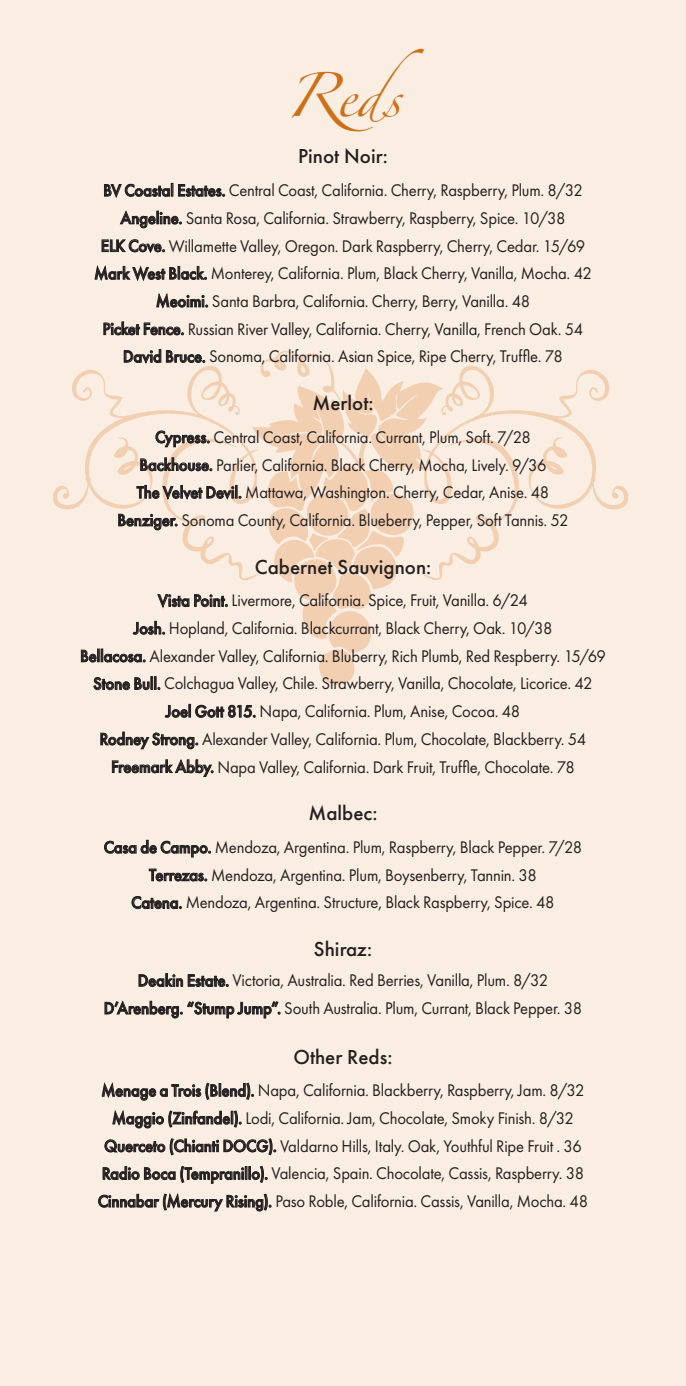
<style>
.page{position:relative;width:686px;height:1386px;background:#fff}
.page>*{position:absolute;margin:0;border:0;box-sizing:border-box;transform-origin:0 0}
.category{font:39.73px "Zapfino";color:#ce7018}
.menu_item{font:500 21px "Futura PT";color:#231f20}
.menu_item-2{font:17.5px "Futura PT";letter-spacing:-.015em;color:#231f20;scale:.95 1}
.s1{font-weight:500}
</style>
<div class="page">
<div style="left:0;top:0;width:685px;height:1386px;background:#faede1"></div>
<svg style="left:53px;top:366px;width:199px;height:215px"></svg>
<svg style="left:443px;top:366px;width:185px;height:200px"></svg>
<svg style="left:252px;top:351px;width:191px;height:334px"></svg>
<svg style="left:104px;top:183px;width:121px;height:15px"></svg>
<svg style="left:120px;top:210px;width:61px;height:18px"></svg>
<svg style="left:102px;top:239px;width:63px;height:14px"></svg>
<svg style="left:94px;top:265px;width:113px;height:16px"></svg>
<svg style="left:156px;top:293px;width:52px;height:16px"></svg>
<svg style="left:103px;top:321px;width:81px;height:14px"></svg>
<svg style="left:124px;top:349px;width:81px;height:15px"></svg>
<svg style="left:155px;top:431px;width:54px;height:16px"></svg>
<svg style="left:140px;top:457px;width:72px;height:14px"></svg>
<svg style="left:136px;top:485px;width:105px;height:15px"></svg>
<svg style="left:118px;top:514px;width:59px;height:16px"></svg>
<svg style="left:157px;top:594px;width:70px;height:14px"></svg>
<svg style="left:132px;top:621px;width:33px;height:14px"></svg>
<svg style="left:81px;top:649px;width:64px;height:14px"></svg>
<svg style="left:93px;top:676px;width:67px;height:14px"></svg>
<svg style="left:164px;top:704px;width:91px;height:14px"></svg>
<svg style="left:100px;top:732px;width:98px;height:17px"></svg>
<svg style="left:112px;top:759px;width:101px;height:18px"></svg>
<svg style="left:104px;top:840px;width:107px;height:18px"></svg>
<svg style="left:149px;top:869px;width:58px;height:13px"></svg>
<svg style="left:131px;top:896px;width:50px;height:13px"></svg>
<svg style="left:138px;top:973px;width:90px;height:14px"></svg>
<svg style="left:104px;top:1001px;width:176px;height:17px"></svg>
<svg style="left:102px;top:1082px;width:151px;height:19px"></svg>
<svg style="left:112px;top:1110px;width:129px;height:18px"></svg>
<svg style="left:104px;top:1138px;width:172px;height:17px"></svg>
<svg style="left:103px;top:1166px;width:164px;height:18px"></svg>
<svg style="left:98px;top:1193px;width:173px;height:19px"></svg>
<p class="category" style="left:285px;top:79px;width:141px">Re ds</p>
<p class="menu_item" style="left:298px;top:144px;width:91px">Pinot Noir:</p>
<p class="menu_item-2" style="left:103px;top:180px;width:506px"><span class="s1">BV Coastal Estates.</span> Central Coast, California. Cherry, Raspberry, Plum. 8/32</p>
<p class="menu_item-2" style="left:120px;top:208px;width:469px"><span class="s1">Angeline.</span> Santa Rosa, California. Strawberry, Raspberry, Spice. 10/38</p>
<p class="menu_item-2" style="left:101px;top:235px;width:511px"><span class="s1">ELK Cove.</span> Willamette Valley, Oregon. Dark Raspberry, Cherry, Cedar. 15/69</p>
<p class="menu_item-2" style="left:94px;top:263px;width:525px"><span class="s1">Mark West Black.</span> Monterey, California. Plum, Black Cherry, Vanilla, Mocha. 42</p>
<p class="menu_item-2" style="left:156px;top:291px;width:395px"><span class="s1">Meoimi.</span> Santa Barbra, California. Cherry, Berry, Vanilla. 48</p>
<p class="menu_item-2" style="left:102px;top:318px;width:507px"><span class="s1">Picket Fence.</span> Russian River Valley, California. Cherry, Vanilla, French Oak. 54</p>
<p class="menu_item-2" style="left:123px;top:346px;width:464px"><span class="s1">David Bruce.</span> Sonoma, California. Asian Spice, Ripe Cherry, Truffle. 78</p>
<p class="menu_item" style="left:312px;top:390px;width:62px">Merlot:</p>
<p class="menu_item-2" style="left:155px;top:427px;width:397px"><span class="s1">Cypress.</span> Central Coast, California. Currant, Plum, Soft. 7/28</p>
<p class="menu_item-2" style="left:139px;top:454px;width:430px"><span class="s1">Backhouse.</span> Parlier, California. Black Cherry, Mocha, Lively. 9/36</p>
<p class="menu_item-2" style="left:137px;top:482px;width:435px"><span class="s1">The Velvet Devil.</span> Mattawa, Washington. Cherry, Cedar, Anise. 48</p>
<p class="menu_item-2" style="left:117px;top:510px;width:476px"><span class="s1">Benziger.</span> Sonoma County, California. Blueberry, Pepper, Soft Tannis. 52</p>
<p class="menu_item" style="left:254px;top:554px;width:178px">Cabernet Sauvignon:</p>
<p class="menu_item-2" style="left:158px;top:590px;width:391px"><span class="s1">Vista Point.</span> Livermore, California. Spice, Fruit, Vanilla. 6/24</p>
<p class="menu_item-2" style="left:133px;top:618px;width:442px"><span class="s1">Josh.</span> Hopland, California. Blackcurrant, Black Cherry, Oak. 10/38</p>
<p class="menu_item-2" style="left:80px;top:646px;width:554px"><span class="s1">Bellacosa.</span> Alexander Valley, California. Bluberry, Rich Plumb, Red Respberry. 15/69</p>
<p class="menu_item-2" style="left:93px;top:673px;width:527px"><span class="s1">Stone Bull.</span> Colchagua Valley, Chile. Strawberry, Vanilla, Chocolate, Licorice. 42</p>
<p class="menu_item-2" style="left:165px;top:701px;width:375px"><span class="s1">Joel Gott 815.</span> Napa, California. Plum, Anise, Cocoa. 48</p>
<p class="menu_item-2" style="left:99px;top:729px;width:513px"><span class="s1">Rodney Strong.</span> Alexander Valley, California. Plum, Chocolate, Blackberry. 54</p>
<p class="menu_item-2" style="left:111px;top:756px;width:489px"><span class="s1">Freemark Abby.</span> Napa Valley, California. Dark Fruit, Truffle, Chocolate. 78</p>
<p class="menu_item" style="left:308px;top:801px;width:70px">Malbec:</p>
<p class="menu_item-2" style="left:104px;top:837px;width:505px"><span class="s1">Casa de Campo.</span> Mendoza, Argentina. Plum, Raspberry, Black Pepper. 7/28</p>
<p class="menu_item-2" style="left:149px;top:865px;width:409px"><span class="s1">Terrezas.</span> Mendoza, Argentina. Plum, Boysenberry, Tannin. 38</p>
<p class="menu_item-2" style="left:131px;top:892px;width:447px"><span class="s1">Catena.</span> Mendoza, Argentina. Structure, Black Raspberry, Spice. 48</p>
<p class="menu_item" style="left:314px;top:937px;width:60px">Shiraz:</p>
<p class="menu_item-2" style="left:138px;top:970px;width:433px"><span class="s1">Deakin Estate.</span> Victoria, Australia. Red Berries, Vanilla, Plum. 8/32</p>
<p class="menu_item-2" style="left:104px;top:998px;width:505px"><span class="s1">D’Arenberg. “Stump Jump”.</span> South Australia. Plum, Currant, Black Pepper. 38</p>
<p class="menu_item" style="left:293px;top:1044px;width:100px">Other Reds:</p>
<p class="menu_item-2" style="left:101px;top:1080px;width:510px"><span class="s1">Menage a Trois (Blend).</span> Napa, California. Blackberry, Raspberry, Jam. 8/32</p>
<p class="menu_item-2" style="left:112px;top:1108px;width:487px"><span class="s1">Maggio (Zinfandel).</span> Lodi, California. Jam, Chocolate, Smoky Finish. 8/32</p>
<p class="menu_item-2" style="left:104px;top:1135px;width:504px"><span class="s1">Querceto (Chianti DOCG).</span> Valdarno Hills, Italy. Oak, Youthful Ripe Fruit . 36</p>
<p class="menu_item-2" style="left:102px;top:1163px;width:509px"><span class="s1">Radio Boca (Tempranillo).</span> Valencia, Spain. Chocolate, Cassis, Raspberry. 38</p>
<p class="menu_item-2" style="left:98px;top:1191px;width:517px"><span class="s1">Cinnabar (Mercury Rising).</span> Paso Roble, California. Cassis, Vanilla, Mocha. 48</p>
</div>
